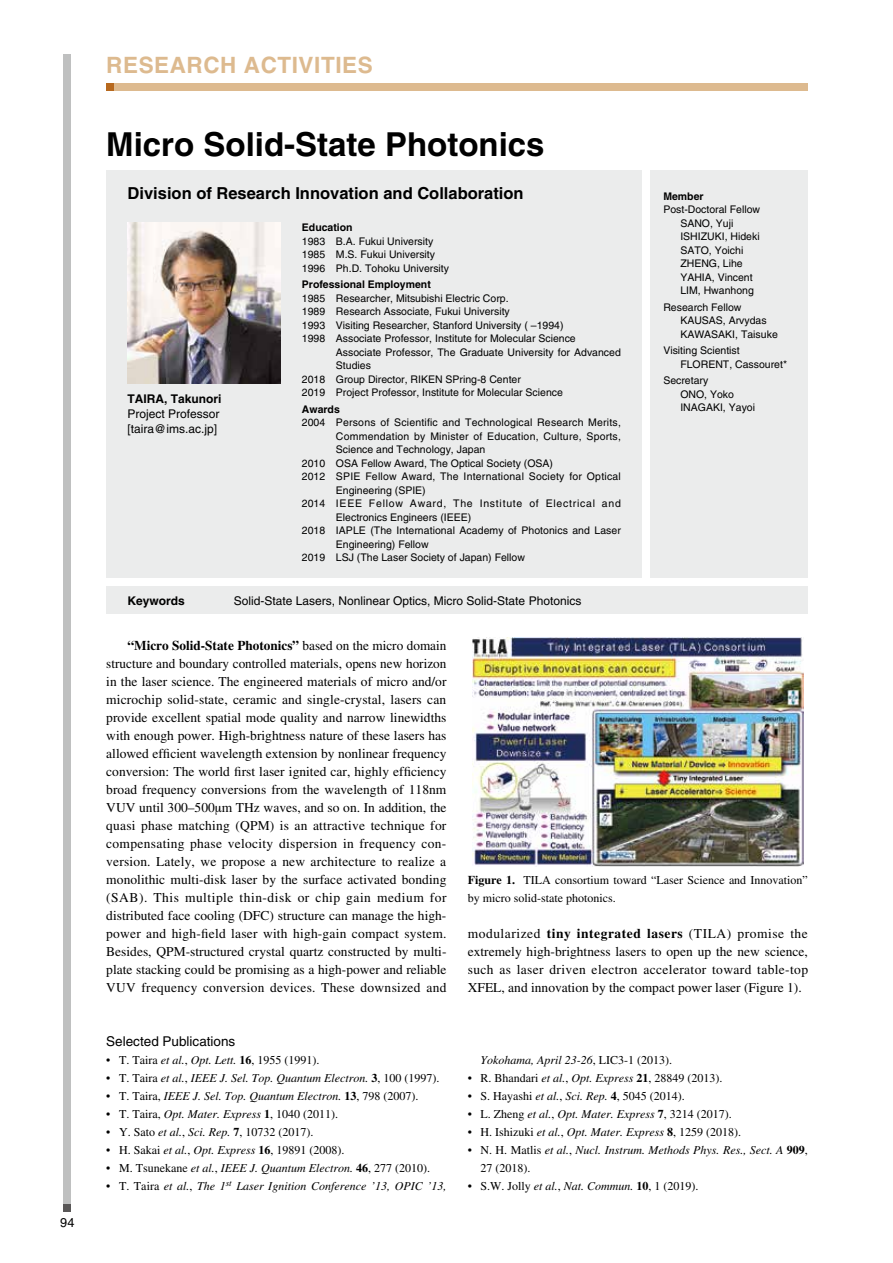
<style>
.page{position:relative;width:893px;height:1263px;background:#fff}
.page>*{position:absolute;margin:0;border:0;box-sizing:border-box;transform-origin:0 0}
.t1{font:700 33px "Helvetica";color:#000}
.t2{font:700 22.5px "Helvetica";letter-spacing:.025em;color:#ddba8f}
.t3{font:700 16.5px "Helvetica";color:#000}
.t4{font:13.5px/18px "Times";letter-spacing:.025em;color:#000;text-align:justify}
.t5{font:13.5px "Helvetica";color:#000}
.t6{font:12.75px "Helvetica";color:#000}
.t7{font:12px/18px "Times";color:#000}
.t8{font:italic 12px/18px "Times";color:#000}
.t9{font:12px/15px "Helvetica";color:#000}
.t10{font:700 12px "Helvetica";color:#000}
.t11{font:10.5px/13.5px "Helvetica";color:#000}
.t12{font:10.5px "Helvetica";letter-spacing:.02em;color:#000}
.t13{font:10.5px "Helvetica";letter-spacing:.07em;color:#000}
.t14{font:700 10.5px "Helvetica";color:#000}
.s1{font-weight:700}
.s2{font-style:italic}
.s3{font-style:normal}
.s4{font-weight:700;font-style:normal}
</style>
<div class="page">
<div style="left:106px;top:83px;width:702px;height:7px;background:#ddba8f"></div>
<div style="left:106px;top:83px;width:8px;height:7px;background:#b7691e"></div>
<div style="left:64px;top:55px;width:7px;height:1157px;background:#bfc0c0"></div>
<div style="left:64px;top:1205px;width:7px;height:7px;background:#595757"></div>
<div style="left:106px;top:586px;width:702px;height:27px;background:#ebecec"></div>
<div style="left:106px;top:170px;width:536px;height:407px;background:#ebecec"></div>
<div style="left:651px;top:170px;width:157px;height:407px;background:#ebecec"></div>
<img style="left:472px;top:638px;width:331px;height:228px">
<img style="left:128px;top:222px;width:153px;height:162px">
<p class="t6" style="left:60px;top:1215px;width:16px">94</p>
<h2 class="t2" style="left:106px;top:51px;width:268px">RESEARCH ACTIVITIES</h2>
<h1 class="t1" style="left:106px;top:124px;width:440px">Micro Solid-State Photonics</h1>
<p class="t3" style="left:128px;top:183px;width:398px">Division of Research Innovation and Collaboration</p>
<p class="t10" style="left:128px;top:391px;width:96px">TAIRA, Takunori</p>
<p class="t9" style="left:128px;top:406px;width:94px">Project Professor [taira@ims.ac.jp]</p>
<p class="t14" style="left:302px;top:221px;width:52px">Education</p>
<p class="t11" style="left:302px;top:234px;width:149px">1983 B.A. Fukui University<br>1985 M.S. Fukui University<br>1996 Ph.D. Tohoku University</p>
<p class="t14" style="left:302px;top:278px;width:130px">Professional Employment</p>
<p class="t11" style="left:302px;top:291px;width:208px">1985 Researcher, Mitsubishi Electric Corp.</p>
<p class="t11" style="left:302px;top:305px;width:209px">1989 Research Associate, Fukui University</p>
<p class="t11" style="left:302px;top:318px;width:263px">1993 Visiting Researcher, Stanford University ( –1994)</p>
<p class="t11" style="left:302px;top:332px;width:275px">1998 Associate Professor, Institute for Molecular Science</p>
<p class="t11" style="left:336px;top:345px;width:286px">Associate Professor, The Graduate University for Advanced</p>
<p class="t11" style="left:336px;top:359px;width:37px">Studies</p>
<p class="t11" style="left:302px;top:372px;width:220px">2018 Group Director, RIKEN SPring-8 Center</p>
<p class="t11" style="left:302px;top:386px;width:263px">2019 Project Professor, Institute for Molecular Science</p>
<p class="t14" style="left:302px;top:403px;width:39px">Awards</p>
<p class="t12" style="left:302px;top:416px;width:321px">2004 Persons of Scientific and Technological Research Merits,</p>
<p class="t12" style="left:336px;top:430px;width:287px">Commendation by Minister of Education, Culture, Sports,</p>
<p class="t11" style="left:336px;top:443px;width:151px">Science and Technology, Japan</p>
<p class="t11" style="left:302px;top:456px;width:253px">2010 OSA Fellow Award, The Optical Society (OSA)</p>
<p class="t12" style="left:302px;top:470px;width:320px">2012 SPIE Fellow Award, The International Society for Optical</p>
<p class="t11" style="left:336px;top:483px;width:91px">Engineering (SPIE)</p>
<p class="t13" style="left:302px;top:497px;width:320px">2014 IEEE Fellow Award, The Institute of Electrical and</p>
<p class="t11" style="left:336px;top:510px;width:137px">Electronics Engineers (IEEE)</p>
<p class="t11" style="left:302px;top:524px;width:321px">2018 IAPLE (The International Academy of Photonics and Laser</p>
<p class="t11" style="left:336px;top:537px;width:94px">Engineering) Fellow</p>
<p class="t11" style="left:302px;top:551px;width:225px">2019 LSJ (The Laser Society of Japan) Fellow</p>
<p class="t10" style="left:128px;top:593px;width:59px">Keywords</p>
<p class="t9" style="left:234px;top:593px;width:349px">Solid-State Lasers, Nonlinear Optics, Micro Solid-State Photonics</p>
<p class="t14" style="left:663px;top:189px;width:42px">Member</p>
<p class="t11" style="left:680px;top:203px;width:81px;text-indent:-17px">Post-Doctoral Fellow<br>SANO, Yuji<br>ISHIZUKI, Hideki<br>SATO, Yoichi<br>ZHENG, Lihe<br>YAHIA, Vincent<br>LIM, Hwanhong</p>
<p class="t11" style="left:680px;top:300px;width:99px;text-indent:-17px">Research Fellow<br>KAUSAS, Arvydas<br>KAWASAKI, Taisuke</p>
<p class="t11" style="left:680px;top:344px;width:108px;text-indent:-17px">Visiting Scientist<br>FLORENT, Cassouret*</p>
<p class="t11" style="left:680px;top:374px;width:76px;text-indent:-17px">Secretary<br>ONO, Yoko<br>INAGAKI, Yayoi</p>
<p class="t4" style="left:106px;top:636px;width:342px;text-indent:21px"><span class="s1">“Micro Solid-State Photonics”</span> based on the micro domain structure and boundary controlled materials, opens new horizon in the laser science. The engineered materials of micro and/or microchip solid-state, ceramic and single-crystal, lasers can provide excellent spatial mode quality and narrow linewidths with enough power. High-brightness nature of these lasers has allowed efficient wavelength extension by nonlinear frequency conversion: The world first laser ignited car, highly efficiency broad frequency conversions from the wavelength of 118nm VUV until 300–500µm THz waves, and so on. In addition, the quasi phase matching (QPM) is an attractive technique for compensating phase velocity dispersion in frequency con&shy;version. Lately, we propose a new architecture to realize a monolithic multi-disk laser by the surface activated bonding (SAB). This multiple thin-disk or chip gain medium for distributed face cooling (DFC) structure can manage the high&shy;power and high-field laser with high-gain compact system.<br>Besides, QPM-structured crystal quartz constructed by multi&shy;plate stacking could be promising as a high-power and reliable VUV frequency conversion devices. These downsized and</p>
<p class="t5" style="left:106px;top:1033px;width:131px">Selected Publications</p>
<p class="t7" style="left:106px;top:1050px;width:215px">• T. Taira <span class="s2">et al.</span>, <span class="s2">Opt. Lett.</span> <span class="s1">16</span>, 1955 (1991).</p>
<p class="t8" style="left:106px;top:1069px;width:335px"><span class="s3">• T. Taira</span> et al.<span class="s3">,</span> IEEE J. Sel. Top. Quantum Electron. <span class="s4">3</span><span class="s3">, 100 (1997).</span></p>
<p class="t8" style="left:106px;top:1087px;width:314px"><span class="s3">• T. Taira,</span> IEEE J. Sel. Top. Quantum Electron. <span class="s4">13</span><span class="s3">, 798 (2007).</span></p>
<p class="t7" style="left:106px;top:1104px;width:233px">• T. Taira, <span class="s2">Opt. Mater. Express</span> <span class="s1">1</span>, 1040 (2011).</p>
<p class="t7" style="left:106px;top:1122px;width:209px">• Y. Sato <span class="s2">et al.</span>, <span class="s2">Sci. Rep.</span> <span class="s1">7</span>, 10732 (2017).</p>
<p class="t7" style="left:106px;top:1140px;width:240px">• H. Sakai <span class="s2">et al.</span>, <span class="s2">Opt. Express</span> <span class="s1">16</span>, 19891 (2008).</p>
<p class="t8" style="left:106px;top:1159px;width:325px"><span class="s3">• M. Tsunekane</span> et al.<span class="s3">,</span> IEEE J. Quantum Electron. <span class="s4">46</span><span class="s3">, 277 (2010).</span></p>
<p class="t8" style="left:106px;top:1177px;width:342px"><span class="s3">• T. Taira</span> et al.<span class="s3">,</span> The 1<sup>st</sup> Laser Ignition Conference ’13, OPIC ’13,</p>
<p class="t7" style="left:468px;top:870px;width:342px"><span class="s1">Figure 1.</span> TILA consortium toward “Laser Science and Innovation” by micro solid-state photonics.</p>
<p class="t4" style="left:468px;top:924px;width:342px">modularized <span class="s1">tiny integrated lasers</span> (TILA) promise the extremely high-brightness lasers to open up the new science, such as laser driven electron accelerator toward table-top XFEL, and innovation by the compact power laser (Figure 1).</p>
<p class="t8" style="left:480px;top:1051px;width:193px">Yokohama, April 23-26<span class="s3">, LIC3-1 (2013).</span></p>
<p class="t7" style="left:468px;top:1068px;width:256px">• R. Bhandari <span class="s2">et al.</span>, <span class="s2">Opt. Express</span> <span class="s1">21</span>, 28849 (2013).</p>
<p class="t7" style="left:468px;top:1086px;width:219px">• S. Hayashi <span class="s2">et al.</span>, <span class="s2">Sci. Rep.</span> <span class="s1">4</span>, 5045 (2014).</p>
<p class="t8" style="left:468px;top:1105px;width:266px"><span class="s3">• L. Zheng</span> et al.<span class="s3">,</span> Opt. Mater. Express <span class="s4">7</span><span class="s3">, 3214 (2017).</span></p>
<p class="t7" style="left:468px;top:1122px;width:275px">• H. Ishizuki <span class="s2">et al.</span>, <span class="s2">Opt. Mater. Express</span> <span class="s1">8</span>, 1259 (2018).</p>
<p class="t8" style="left:480px;top:1141px;width:329px;text-indent:-13px"><span class="s3">• N. H. Matlis</span> et al.<span class="s3">,</span> Nucl. Instrum. Methods Phys. Res., Sect. A <span class="s4">909</span><span class="s3">,<br>27 (2018).</span></p>
<p class="t7" style="left:468px;top:1176px;width:232px">• S.W. Jolly <span class="s2">et al.</span>, <span class="s2">Nat. Commun.</span> <span class="s1">10</span>, 1 (2019).</p>
</div>
